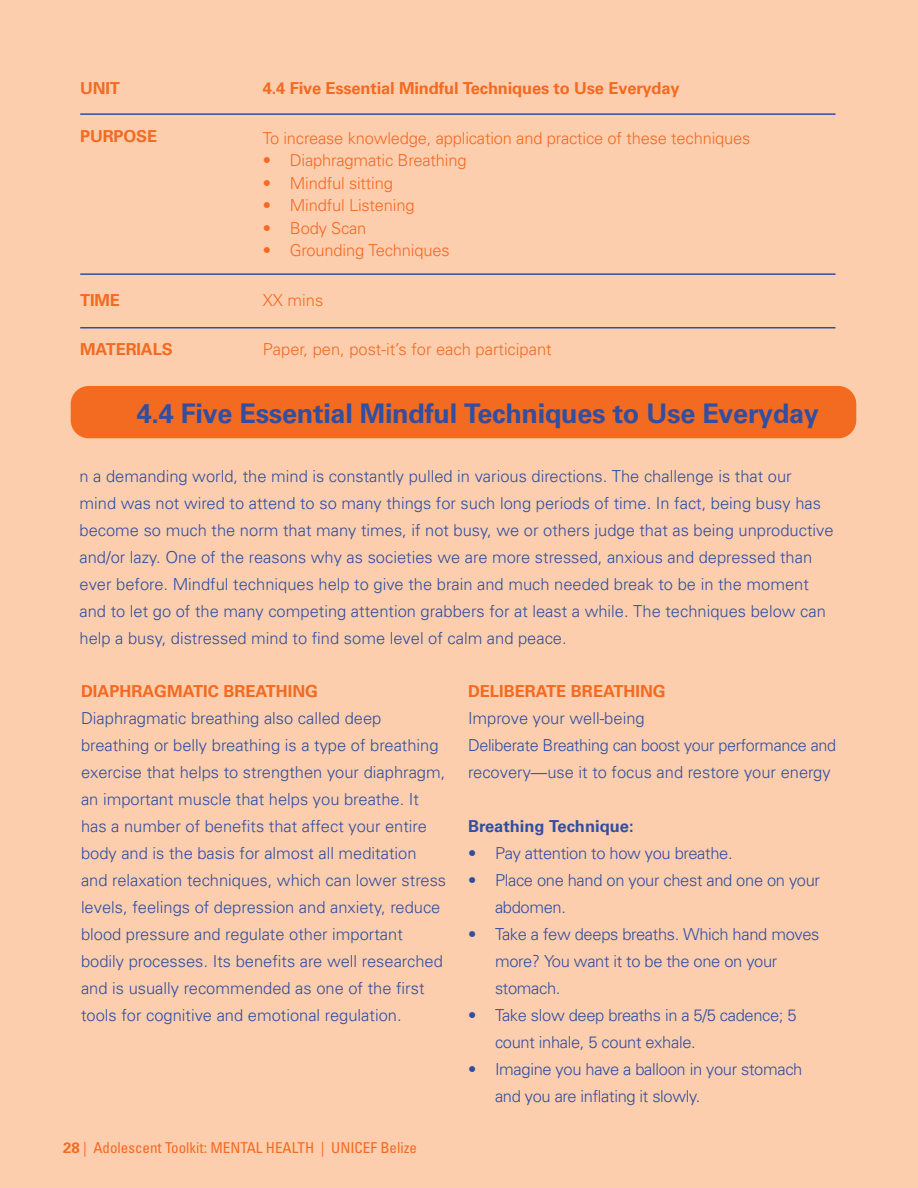
<style>
.page{position:relative;width:918px;height:1188px;background:#fcceae}
.page>*{position:absolute;margin:0;border:0;box-sizing:border-box;transform-origin:0 0}
.t1{font:27px "Univers LT 65 Bd";letter-spacing:-.01em;color:#324ea1}
.t2{font:16.5px/27px "Univers LT 45 Lt";color:#324ea1}
.t3{font:16.5px/27px "Univers LT 45 Lt";letter-spacing:-.02em;color:#324ea1}
.t4{font:16.5px "Univers LT 45 Lt";letter-spacing:-.01em;color:#f36a21}
.t5{font:16.5px "Univers LT 65 Bd";letter-spacing:-.01em;color:#f36a21}
.t6{font:16.5px "Univers LT 65 Bd";color:#324ea1}
.t7{font:condensed 15px "Univers";color:#f36a21}
.s1{font-weight:700;font-stretch:normal}
</style>
<div class="page">
<hr style="left:80px;top:113px;width:755px;height:2px;background:#324ea1">
<hr style="left:80px;top:273px;width:755px;height:2px;background:#324ea1">
<hr style="left:80px;top:327px;width:755px;height:1px;background:#324ea1">
<div style="left:71px;top:386px;width:785px;height:52px;background:#f36a21;border-radius:18px"></div>
<p class="t5" style="left:80px;top:79px;width:41px">UNIT</p>
<p class="t5" style="left:80px;top:127px;width:78px">PURPOSE</p>
<p class="t5" style="left:80px;top:290px;width:41px">TIME</p>
<p class="t5" style="left:80px;top:340px;width:94px">MATERIALS</p>
<p class="t5" style="left:263px;top:79px;width:418px">4.4 Five Essential Mindful Techniques to Use Everyday</p>
<p class="t4" style="left:263px;top:128px;width:489px">To increase knowledge, application and practice of these techniques</p>
<p class="t4" style="left:263px;top:150px;width:205px">• Diaphragmatic Breathing</p>
<p class="t4" style="left:263px;top:173px;width:132px">• Mindful sitting</p>
<p class="t4" style="left:263px;top:195px;width:153px">• Mindful Listening</p>
<p class="t4" style="left:263px;top:218px;width:105px">• Body Scan</p>
<p class="t4" style="left:263px;top:240px;width:188px">• Grounding Techniques</p>
<p class="t4" style="left:263px;top:290px;width:62px">XX mins</p>
<p class="t4" style="left:263px;top:339px;width:290px">Paper, pen, post-it’s for each participant</p>
<p class="t1" style="left:137px;top:398px;width:684px">4.4 Five Essential Mindful Techniques to Use Everyday</p>
<p class="t2" style="left:80px;top:463px;width:756px">n a demanding world, the mind is constantly pulled in various directions. The challenge is that our<br>mind was not wired to attend to so many things for such long periods of time. In fact, being busy has become so much the norm that many times, if not busy, we or others judge that as being unproductive and/or lazy. One of the reasons why as societies we are more stressed, anxious and depressed than ever before. Mindful techniques help to give the brain and much needed break to be in the moment and to let go of the many competing attention grabbers for at least a while. The techniques below can help a busy, distressed mind to find some level of calm and peace.</p>
<p class="t5" style="left:81px;top:682px;width:239px">DIAPHRAGMATIC BREATHING</p>
<p class="t2" style="left:81px;top:705px;width:367px">Diaphragmatic breathing also called deep breathing or belly breathing is a type of breathing exercise that helps to strengthen your diaphragm, an important muscle that helps you breathe. It has a number of benefits that affect your entire body and is the basis for almost all meditation and relaxation techniques, which can lower stress levels, feelings of depression and anxiety, reduce blood pressure and regulate other important bodily processes. Its benefits are well researched and is usually recommended as one of the first tools for cognitive and emotional regulation.</p>
<p class="t7" style="left:63px;top:1138px;width:356px"><span class="s1">28</span> | Adolescent Toolkit: MENTAL HEALTH | UNICEF Belize</p>
<p class="t5" style="left:468px;top:682px;width:199px">DELIBERATE BREATHING</p>
<p class="t2" style="left:468px;top:705px;width:178px">Improve your well-being</p>
<p class="t3" style="left:468px;top:732px;width:370px">Deliberate Breathing can boost your performance and recovery—use it to focus and restore your energy</p>
<p class="t6" style="left:468px;top:817px;width:167px">Breathing Technique:</p>
<p class="t3" style="left:468px;top:840px;width:266px">• Pay attention to how you breathe.</p>
<p class="t3" style="left:495px;top:867px;width:327px;text-indent:-27px">• Place one hand on your chest and one on your abdomen.</p>
<p class="t3" style="left:495px;top:921px;width:326px;text-indent:-27px">• Take a few deeps breaths. Which hand moves more? You want it to be the one on your stomach.</p>
<p class="t3" style="left:495px;top:1002px;width:303px;text-indent:-27px">• Take slow deep breaths in a 5/5 cadence; 5 count inhale, 5 count exhale.</p>
<p class="t3" style="left:495px;top:1056px;width:309px;text-indent:-27px">• Imagine you have a balloon in your stomach and you are inflating it slowly.</p>
</div>
